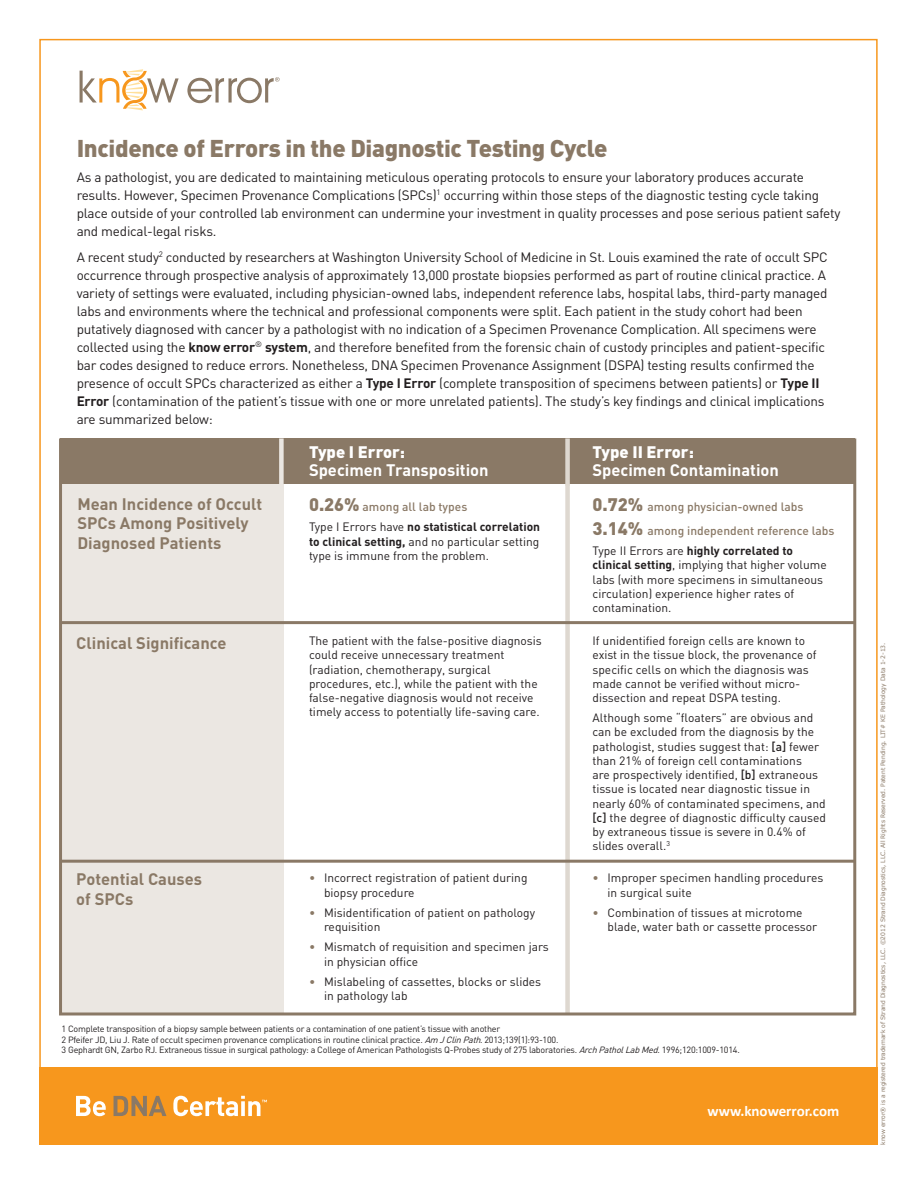
<style>
.page{position:relative;width:918px;height:1188px;background:#fff}
.page>*{position:absolute;margin:0;border:0;box-sizing:border-box;transform-origin:0 0}
.t1{font:900 24px "DIN";letter-spacing:-.015em;color:#8a7966}
.t2{font:700 16.5px/19.5px "DIN";color:#8a7966}
.t3{font:700 16.5px/18px "DIN";color:#fff}
.t4{font:700 15px "Calibri";color:#fff}
.t5{font:13.5px/18px "DIN";letter-spacing:-.015em;color:#231f20}
.t6{font:12px/14.2px "DIN";color:#231f20}
.t7{font:500 12px "DIN";color:#8a7966}
.t8{font:9px "DIN";letter-spacing:-.025em;color:#231f20}
.t9{font:6px "Verdana";letter-spacing:-.01em;color:#8a7966}
.s1{font-weight:700}
.s2{font-weight:900}
.s3{font-weight:900;font-size:18px}
.s4{font-weight:500}
.s5{color:#8a7966}
.s6{font-style:italic}
</style>
<div class="page">
<div style="left:565px;top:472px;width:5px;height:542px;background:#ded8d0"></div>
<div style="left:61px;top:440px;width:223px;height:574px;background:#ebe7e2"></div>
<div style="left:60px;top:438px;width:795px;height:46px;background:#8a7966"></div>
<hr style="left:61px;top:621px;width:794px;height:3px;background:#8a7966">
<hr style="left:61px;top:860px;width:794px;height:3px;background:#8a7966">
<div style="left:59px;top:438px;width:797px;height:578px;border:3px solid #8a7966"></div>
<div style="left:565px;top:438px;width:5px;height:48px;background:#ded8d0"></div>
<div style="left:279px;top:438px;width:5px;height:48px;background:#ebe7e2"></div>
<div style="left:39px;top:1068px;width:839px;height:77px;background:#f7971d"></div>
<svg style="left:76px;top:1096px;width:30px;height:20px"></svg>
<svg style="left:114px;top:1096px;width:52px;height:20px"></svg>
<svg style="left:173px;top:1096px;width:94px;height:20px"></svg>
<svg style="left:80px;top:69px;width:99px;height:41px"></svg>
<svg style="left:187px;top:77px;width:93px;height:26px"></svg>
<p class="t1" style="left:77px;top:132px;width:532px">Incidence of Errors in the Diagnostic Testing Cycle</p>
<p class="t5" style="left:77px;top:168px;width:765px">As a pathologist, you are dedicated to maintaining meticulous operating protocols to ensure your laboratory produces accurate results. However, Specimen Provenance Complications (SPCs)<sup>1</sup> occurring within those steps of the diagnostic testing cycle taking place outside of your controlled lab environment can undermine your investment in quality processes and pose serious patient safety and medical-legal risks.</p>
<p class="t5" style="left:77px;top:248px;width:752px">A recent study<sup>2</sup> conducted by researchers at Washington University School of Medicine in St. Louis examined the rate of occult SPC occurrence through prospective analysis of approximately 13,000 prostate biopsies performed as part of routine clinical practice. A variety of settings were evaluated, including physician-owned labs, independent reference labs, hospital labs, third-party managed labs and environments where the technical and professional components were split. Each patient in the study cohort had been putatively diagnosed with cancer by a pathologist with no indication of a Specimen Provenance Complication. All specimens were collected using the <span class="s1">know error</span><sup>®</sup> <span class="s1">system</span>, and therefore benefited from the forensic chain of custody principles and patient-specific bar codes designed to reduce errors. Nonetheless, DNA Specimen Provenance Assignment (DSPA) testing results confirmed the presence of occult SPCs characterized as either a <span class="s1">Type I Error</span> (complete transposition of specimens between patients) or <span class="s1">Type II Error</span> (contamination of the patient’s tissue with one or more unrelated patients). The study’s key findings and clinical implications are summarized below:</p>
<p class="t2" style="left:77px;top:493px;width:186px">Mean Incidence of Occult<br>SPCs Among Positively<br>Diagnosed Patients</p>
<p class="t2" style="left:76px;top:633px;width:152px">Clinical Significance</p>
<p class="t3" style="left:309px;top:442px;width:181px"><span class="s2">Type I Error:<br></span>Specimen Transposition</p>
<p class="t3" style="left:592px;top:442px;width:188px"><span class="s2">Type II Error:<br></span>Specimen Contamination</p>
<p class="t7" style="left:592px;top:499px;width:212px"><span class="s3">0.72%</span> among physician-owned labs</p>
<p class="t7" style="left:592px;top:523px;width:243px"><span class="s3">3.14%</span> among independent reference labs</p>
<p class="t6" style="left:592px;top:544px;width:236px">Type II Errors are <span class="s1">highly correlated to clinical setting</span>, implying that higher volume labs (with more specimens in simultaneous circulation) experience higher rates of contamination.</p>
<p class="t6" style="left:592px;top:633px;width:226px">If unidentified foreign cells are known to exist in the tissue block, the provenance of specific cells on which the diagnosis was made cannot be verified without micro&shy;dissection and repeat DSPA testing.</p>
<p class="t6" style="left:592px;top:711px;width:235px">Although some “floaters” are obvious and can be excluded from the diagnosis by the pathologist, studies suggest that: <span class="s4">[a]</span> fewer than 21% of foreign cell contaminations<br>are prospectively identified, <span class="s4">[b]</span> extraneous tissue is located near diagnostic tissue in nearly 60% of contaminated specimens, and <span class="s4">[c]</span> the degree of diagnostic difficulty caused by extraneous tissue is severe in 0.4% of slides overall.<sup>3</sup></p>
<p class="t7" style="left:309px;top:499px;width:160px"><span class="s3">0.26%</span> among all lab types</p>
<p class="t6" style="left:309px;top:520px;width:233px;text-align:justify">Type I Errors have <span class="s1">no statistical correlation to clinical setting,</span> and no particular setting type is immune from the problem.</p>
<p class="t6" style="left:309px;top:633px;width:234px">The patient with the false-positive diagnosis could receive unnecessary treatment (radiation, chemotherapy, surgical procedures, etc.), while the patient with the false-negative diagnosis would not receive timely access to potentially life-saving care.</p>
<p class="t2" style="left:76px;top:869px;width:127px">Potential Causes of SPCs</p>
<p class="t6" style="left:324px;top:871px;width:205px;text-indent:-15px"><span class="s5">•</span> Incorrect registration of patient during biopsy procedure</p>
<p class="t6" style="left:324px;top:905px;width:213px;text-indent:-15px"><span class="s5">•</span> Misidentification of patient on pathology requisition</p>
<p class="t6" style="left:324px;top:940px;width:226px;text-indent:-15px"><span class="s5">•</span> Mismatch of requisition and specimen jars in physician office</p>
<p class="t6" style="left:324px;top:974px;width:219px;text-indent:-15px"><span class="s5">•</span> Mislabeling of cassettes, blocks or slides in pathology lab</p>
<p class="t6" style="left:608px;top:871px;width:217px;text-indent:-15px"><span class="s5">•</span> Improper specimen handling procedures in surgical suite</p>
<p class="t6" style="left:608px;top:905px;width:211px;text-indent:-15px"><span class="s5">•</span> Combination of tissues at microtome blade, water bath or cassette processor</p>
<p class="t8" style="left:62px;top:1024px;width:440px">1 Complete transposition of a biopsy sample between patients or a contamination of one patient’s tissue with another</p>
<p class="t8" style="left:62px;top:1034px;width:498px">2 Pfeifer JD, Liu J. Rate of occult specimen provenance complications in routine clinical practice. <span class="s6">Am JClinPath</span>. 2013;139(1):93-100.</p>
<p class="t8" style="left:62px;top:1045px;width:680px">3 Gephardt GN, Zarbo RJ. Extraneous tissue in surgical pathology: a College of American Pathologists Q-Probes study of 275 laboratories. <span class="s6">ArchPatholLabMed</span>. 1996;120:1009-1014.</p>
<p class="t4" style="left:708px;top:1102px;width:133px">www.knowerror.com</p>
<p class="t9" style="left:879px;top:1145px;width:504px;rotate:-90deg">know error® is a registered trademark of Strand Diagnostics, LLC. ©2012 Strand Diagnostics, LLC. All Rights Reserved. Patent Pending. LIT# KE Pathology Data 1-2-13.</p>
</div>
